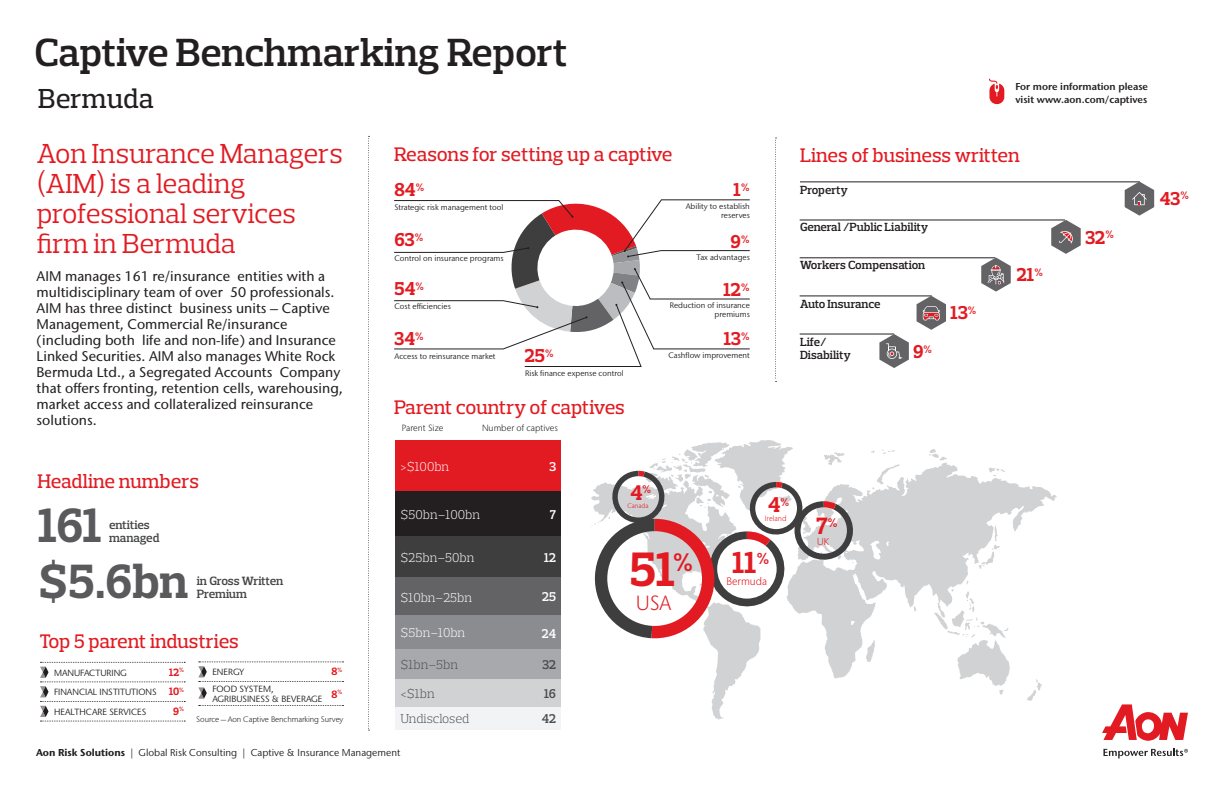
<style>
.page{position:relative;width:1224px;height:792px;background:#fff}
.page>*{position:absolute;margin:0;border:0;box-sizing:border-box;transform-origin:0 0}
.t1{font:700 49.2px "Prelo Slab";color:#e21a21}
.t2{font:700 49px "Prelo Slab";letter-spacing:-.01em;color:#5a5a5d}
.t3{font:600 40px "Prelo Slab";color:#231f20}
.t4{font:700 30.9px "Prelo Slab";color:#e21a21}
.t5{font:28px/30px "Prelo Slab";letter-spacing:-.01em;color:#e21a21}
.t6{font:500 28px "Prelo Slab";color:#231f20}
.t7{font:700 24.1px "Prelo Slab";color:#e21a21}
.t8{font:700 21.7px "Prelo Slab";color:#e21a21}
.t9{font:700 21.5px "Prelo Slab";color:#e21a21}
.t10{font:300 20.5px "Stone Sans IIITC Pro";color:#e21a21}
.t11{font:500 20px "Prelo Slab";letter-spacing:-.01em;color:#e21a21}
.t12{font:700 19px "Prelo Slab";color:#e21a21}
.t13{font:500 14px/16px "Stone Sans IIITC Pro";color:#231f20}
.t14{font:300 13px "Prelo Slab";color:#fff}
.t15{font:300 13px/28.5px "Prelo Slab";letter-spacing:-.01em;color:#4b4c4d}
.t16{font:600 13px "Prelo Slab";color:#fff}
.t17{font:600 13px/25.1px "Prelo Slab";color:#4b4c4d}
.t18{font:600 12.3px/12.9px "Prelo Slab";letter-spacing:-.01em;color:#454647}
.t19{font:600 12px/13px "Prelo Slab";color:#231f20}
.t20{font:700 10.9px "Prelo Slab";color:#e21a21}
.t21{font:300 10.9px "Stone Sans IIITC Pro";color:#e21a21}
.t22{font:10px "Stone Sans IIITC Pro";color:#231f20}
.t23{font:600 10px/13px "Stone Sans IIITC Pro";color:#231f20}
.t24{font:300 10px "Stone Sans IIITC Pro";color:#e21a21}
.t25{font:9px/19.6px "Stone Sans IIITC Pro";color:#231f20}
.t26{font:300 9px "Stone Sans IIITC Pro";color:#231f20}
.t27{font:8px/9px "Stone Sans IIITC Pro";color:#231f20;text-align:right}
.t28{font:300 8px "Stone Sans IIITC Pro";letter-spacing:-.01em;color:#231f20}
.t29{font:300 7.6px "Stone Sans IIITC Pro";color:#e21a21}
.t30{font:300 6.7px "Stone Sans IIITC Pro";color:#e21a21}
.s1{font-family:"Prelo Slab";font-weight:700;font-size:10.9px;color:#e21a21}
.s2{font-weight:700}
</style>
<div class="page">
<svg style="left:989px;top:79px;width:15px;height:25px"></svg>
<svg style="left:1102px;top:704px;width:86px;height:37px"></svg>
<svg style="left:1103px;top:749px;width:85px;height:9px"></svg>
<svg style="left:775px;top:138px;width:2px;height:244px"></svg>
<svg style="left:368px;top:136px;width:2px;height:595px"></svg>
<svg style="left:40px;top:662px;width:145px;height:60px"></svg>
<svg style="left:199px;top:705px;width:144px;height:1px"></svg>
<svg style="left:198px;top:662px;width:145px;height:37px"></svg>
<svg style="left:394px;top:199px;width:356px;height:168px"></svg>
<hr style="left:800px;top:182px;width:340px;height:1px;background:#231f20">
<hr style="left:800px;top:258px;width:195px;height:1px;background:#231f20">
<hr style="left:800px;top:296px;width:132px;height:1px;background:#231f20">
<hr style="left:800px;top:220px;width:265px;height:1px;background:#231f20">
<hr style="left:800px;top:334px;width:94px;height:1px;background:#231f20">
<svg style="left:1051px;top:220px;width:30px;height:34px"></svg>
<svg style="left:1125px;top:182px;width:29px;height:34px"></svg>
<svg style="left:981px;top:258px;width:30px;height:34px"></svg>
<svg style="left:917px;top:296px;width:29px;height:34px"></svg>
<svg style="left:879px;top:334px;width:30px;height:34px"></svg>
<svg style="left:882px;top:449px;width:13px;height:5px"></svg>
<svg style="left:929px;top:449px;width:18px;height:12px"></svg>
<svg style="left:825px;top:462px;width:232px;height:217px"></svg>
<svg style="left:591px;top:497px;width:170px;height:223px"></svg>
<svg style="left:979px;top:523px;width:21px;height:46px"></svg>
<svg style="left:1026px;top:679px;width:16px;height:22px"></svg>
<svg style="left:866px;top:640px;width:10px;height:22px"></svg>
<svg style="left:934px;top:580px;width:76px;height:115px"></svg>
<div style="left:396px;top:440px;width:165px;height:52px;background:#e21a21"></div>
<div style="left:396px;top:706px;width:165px;height:24px;background:#f2f3f4"></div>
<div style="left:396px;top:679px;width:165px;height:28px;background:#d1d2d4"></div>
<div style="left:396px;top:649px;width:165px;height:30px;background:#a8a9ad"></div>
<div style="left:396px;top:614px;width:165px;height:34px;background:#8a8c8f"></div>
<div style="left:396px;top:577px;width:165px;height:37px;background:#636366"></div>
<div style="left:396px;top:536px;width:165px;height:41px;background:#3e3e3f"></div>
<div style="left:396px;top:492px;width:165px;height:44px;background:#231f20"></div>
<svg style="left:592px;top:440px;width:265px;height:198px"></svg>
<h3 class="t3" style="left:35px;top:28px;width:535px">Captive Benchmarking Report</h3>
<h3 class="t6" style="left:38px;top:81px;width:117px">Bermuda</h3>
<p class="t23" style="left:1015px;top:80px;width:134px">For more information please visit www.aon.com/captives</p>
<h3 class="t5" style="left:37px;top:138px;width:308px">Aon Insurance Managers (AIM) is a leading professional services firm in Bermuda</h3>
<p class="t13" style="left:37px;top:268px;width:308px">AIM manages 161 re/insurance entities with a multidisciplinary team of over 50 professionals.<br>AIM has three distinct business units – Captive Management, Commercial Re/insurance (including both life and non-life) and Insurance Linked Securities. AIM also manages White Rock Bermuda Ltd., a Segregated Accounts Company that offers fronting, retention cells, warehousing, market access and collateralized reinsurance solutions.</p>
<h3 class="t11" style="left:38px;top:469px;width:163px">Headline numbers</h3>
<h2 class="t2" style="left:38px;top:496px;width:65px">161</h2>
<p class="t18" style="left:109px;top:519px;width:52px">entities managed</p>
<h2 class="t2" style="left:38px;top:552px;width:152px">$5.6bn</h2>
<p class="t18" style="left:197px;top:575px;width:88px">in Gross Written<br>Premium</p>
<h3 class="t11" style="left:39px;top:629px;width:201px">Top 5 parent industries</h3>
<p class="t25" style="left:54px;top:663px;width:74px">MANUFACTURING</p>
<p class="t20" style="left:169px;top:665px;width:16px">12<sup>%</sup></p>
<p class="t25" style="left:54px;top:682px;width:132px">FINANCIAL INSTITUTIONS <span class="s1">10</span><sup>%<br></sup>HEALTHCARE SERVICES</p>
<p class="t25" style="left:212px;top:662px;width:34px">ENERGY</p>
<p class="t20" style="left:332px;top:665px;width:12px">8<sup>%</sup></p>
<p class="t25" style="left:212px;top:683px;width:132px;line-height:10px">FOOD SYSTEM,<br>AGRIBUSINESS &amp; BEVERAGE <sup>8</sup><sup>%</sup></p>
<p class="t20" style="left:173px;top:704px;width:12px">9<sup>%</sup></p>
<p class="t28" style="left:196px;top:714px;width:149px">Source — Aon Captive Benchmarking Survey</p>
<h3 class="t11" style="left:394px;top:142px;width:280px">Reasons for setting up a captive</h3>
<h3 class="t12" style="left:395px;top:178px;width:31px">84<sup>%</sup></h3>
<p class="t27" style="left:395px;top:202px;width:110px">Strategic risk management tool</p>
<h3 class="t12" style="left:395px;top:228px;width:30px">63<sup>%</sup></h3>
<h3 class="t12" style="left:734px;top:178px;width:17px">1<sup>%</sup></h3>
<p class="t27" style="left:686px;top:202px;width:66px">Ability to establish reserves</p>
<h3 class="t12" style="left:731px;top:230px;width:20px">9<sup>%</sup></h3>
<p class="t27" style="left:395px;top:253px;width:111px">Control on insurance programs</p>
<p class="t27" style="left:697px;top:252px;width:55px">Tax advantages</p>
<h3 class="t12" style="left:395px;top:277px;width:31px">54<sup>%</sup></h3>
<h3 class="t12" style="left:724px;top:278px;width:27px">12<sup>%</sup></h3>
<p class="t27" style="left:395px;top:301px;width:58px">Cost efficiencies</p>
<h3 class="t12" style="left:395px;top:327px;width:31px">34<sup>%</sup></h3>
<p class="t27" style="left:395px;top:352px;width:103px">Access to reinsurance market</p>
<h3 class="t12" style="left:525px;top:344px;width:30px">25<sup>%</sup></h3>
<p class="t27" style="left:525px;top:369px;width:100px">Risk finance expense control</p>
<h3 class="t11" style="left:394px;top:395px;width:232px">Parent country of captives</h3>
<p class="t26" style="left:402px;top:423px;width:43px">Parent Size</p>
<p class="t26" style="left:482px;top:423px;width:77px">Number of captives</p>
<p class="t27" style="left:670px;top:301px;width:82px">Reduction of insurance premiums</p>
<h3 class="t12" style="left:724px;top:327px;width:27px">13<sup>%</sup></h3>
<p class="t27" style="left:669px;top:350px;width:83px">Cashflow improvement</p>
<p class="t14" style="left:401px;top:459px;width:50px">&gt;$100bn</p>
<p class="t16" style="left:549px;top:459px;width:8px">3</p>
<p class="t16" style="left:550px;top:506px;width:8px">7</p>
<p class="t16" style="left:544px;top:549px;width:13px">12</p>
<p class="t16" style="left:542px;top:589px;width:15px">25</p>
<p class="t16" style="left:542px;top:625px;width:16px">24</p>
<p class="t17" style="left:542px;top:652px;width:15px">32</p>
<p class="t17" style="left:542px;top:681px;width:16px">16<br>42</p>
<p class="t14" style="left:401px;top:506px;width:81px">$50bn–100bn</p>
<p class="t14" style="left:401px;top:550px;width:75px">$25bn–50bn</p>
<p class="t14" style="left:401px;top:589px;width:73px">$10bn–25bn</p>
<p class="t14" style="left:401px;top:625px;width:66px">$5bn–10bn</p>
<p class="t15" style="left:401px;top:650px;width:59px">$1bn–5bn &lt;$1bn</p>
<p class="t15" style="left:401px;top:705px;width:71px">Undisclosed</p>
<h3 class="t9" style="left:630px;top:479px;width:22px">4<sup>%</sup></h3>
<p class="t30" style="left:627px;top:501px;width:22px">Canada</p>
<h1 class="t1" style="left:630px;top:539px;width:65px">51<sup>%</sup></h1>
<h3 class="t10" style="left:636px;top:590px;width:37px">USA</h3>
<h3 class="t8" style="left:768px;top:492px;width:23px">4<sup>%</sup></h3>
<p class="t29" style="left:765px;top:514px;width:23px">Ireland</p>
<h3 class="t4" style="left:733px;top:544px;width:38px">11<sup>%</sup></h3>
<p class="t21" style="left:727px;top:575px;width:42px">Bermuda</p>
<p class="t22" style="left:36px;top:746px;width:366px"><span class="s2">Aon Risk Solutions</span> | Global Risk Consulting | Captive &amp; Insurance Management</p>
<h3 class="t11" style="left:800px;top:143px;width:221px">Lines of business written</h3>
<p class="t19" style="left:800px;top:183px;width:49px">Property</p>
<p class="t19" style="left:800px;top:221px;width:129px">General /Public Liability</p>
<p class="t19" style="left:800px;top:259px;width:127px">Workers Compensation</p>
<p class="t19" style="left:800px;top:297px;width:82px">Auto Insurance</p>
<p class="t19" style="left:800px;top:336px;width:52px">Life/<br>Disability</p>
<h3 class="t12" style="left:913px;top:340px;width:20px">9<sup>%</sup></h3>
<h3 class="t12" style="left:951px;top:301px;width:27px">13<sup>%</sup></h3>
<h3 class="t12" style="left:1017px;top:263px;width:27px">21<sup>%</sup></h3>
<h3 class="t7" style="left:816px;top:511px;width:23px">7<sup>%</sup></h3>
<p class="t24" style="left:817px;top:535px;width:13px">UK</p>
<h3 class="t12" style="left:1085px;top:226px;width:30px">32<sup>%</sup></h3>
<h3 class="t12" style="left:1160px;top:186px;width:31px">43<sup>%</sup></h3>
</div>
